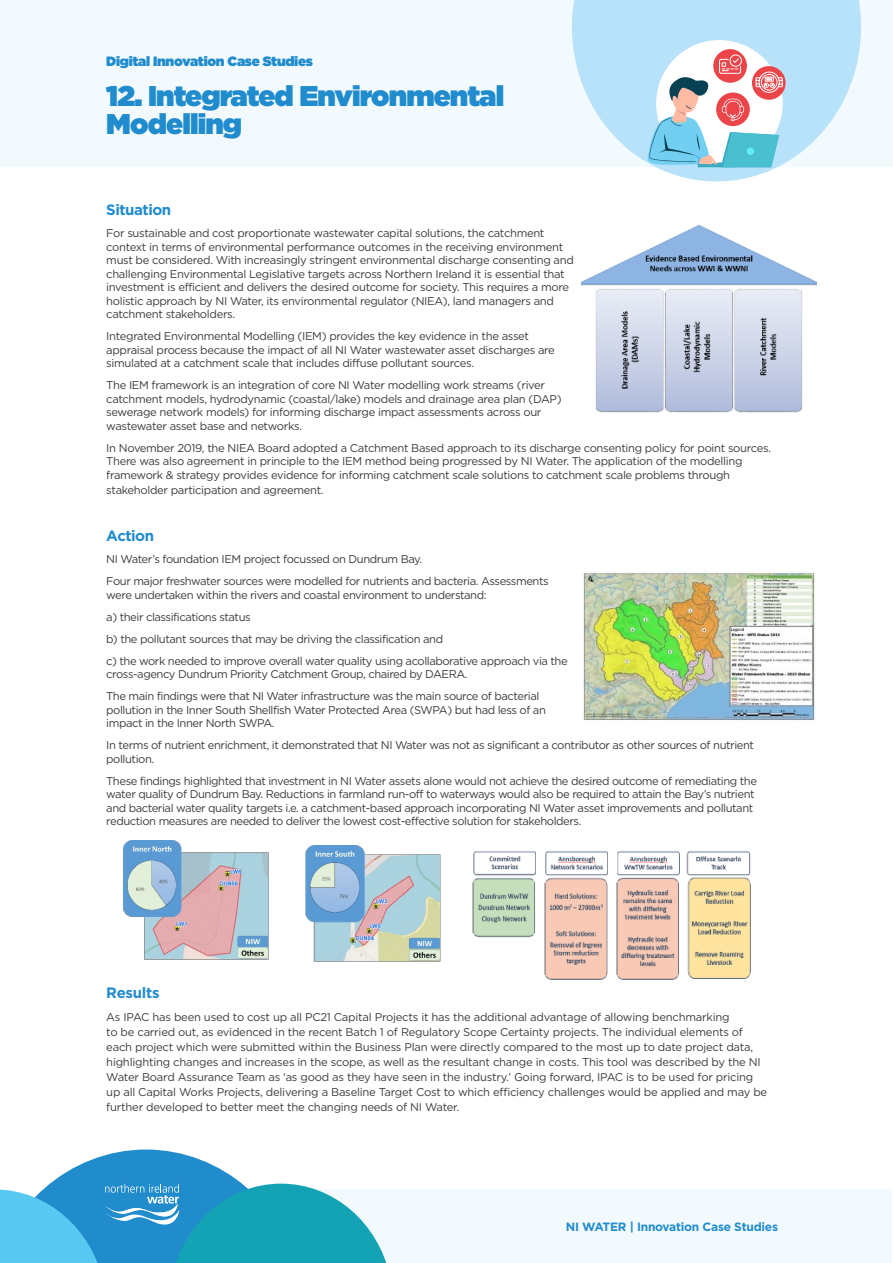
<style>
.page{position:relative;width:893px;height:1263px;background:#fff}
.page>*{position:absolute;margin:0;border:0;box-sizing:border-box;transform-origin:0 0}
.t1{font:28.5px/28.5px "Gotham Ultra";letter-spacing:-.03em;color:#218ccd}
.t2{font:700 15px "Gotham";letter-spacing:-.03em;color:#218ccd}
.t3{font:13.5px "Gotham Ultra";letter-spacing:-.02em;color:#218ccd}
.t4{font:700 12px "Gotham";letter-spacing:-.02em;color:#218ccd}
.t5{font:11.25px/13.5px "Gotham";letter-spacing:-.03em;color:#3c3c3b}
</style>
<div class="page">
<div style="left:0;top:0;width:893px;height:167px;background:#f3fafe"></div>
<svg style="left:572px;top:0;width:289px;height:181px;fill:#b7e2fa"></svg>
<div style="left:656px;top:40px;width:127px;height:127px;background:#fff;border-radius:50%"></div>
<svg style="left:713px;top:49px;width:34px;height:34px"></svg>
<svg style="left:752px;top:66px;width:34px;height:34px"></svg>
<svg style="left:647px;top:55px;width:136px;height:112px"></svg>
<div style="left:45px;top:1189px;width:847px;height:74px;background:#f3fafe"></div>
<svg style="left:0;top:1149px;width:387px;height:114px"></svg>
<img style="left:582px;top:225px;width:234px;height:188px">
<img style="left:582px;top:572px;width:234px;height:149px">
<img style="left:123px;top:840px;width:146px;height:120px">
<img style="left:305px;top:845px;width:135px;height:117px">
<img style="left:472px;top:851px;width:279px;height:129px">
<p class="t3" style="left:106px;top:54px;width:208px">Digital Innovation Case Studies</p>
<h1 class="t1" style="left:106px;top:81px;width:399px">12. Integrated Environmental<br>Modelling</h1>
<h2 class="t2" style="left:106px;top:201px;width:66px">Situation</h2>
<p class="t5" style="left:106px;top:226px;width:469px">For sustainable and cost proportionate wastewater capital solutions, the catchment context in terms of environmental performance outcomes in the receiving environment must be considered. With increasingly stringent environmental discharge consenting and challenging Environmental Legislative targets across Northern Ireland it is essential that investment is efficient and delivers the desired outcome for society. This requires a more holistic approach by NI Water, its environmental regulator (NIEA), land managers and catchment stakeholders.</p>
<p class="t5" style="left:106px;top:329px;width:450px">Integrated Environmental Modelling (IEM) provides the key evidence in the asset appraisal process because the impact of all NI Water wastewater asset discharges are simulated at a catchment scale that includes diffuse pollutant sources.</p>
<p class="t5" style="left:106px;top:378px;width:457px">The IEM framework is an integration of core NI Water modelling work streams (river catchment models, hydrodynamic (coastal/lake) models and drainage area plan (DAP) sewerage network models) for informing discharge impact assessments across our wastewater asset base and networks.</p>
<p class="t5" style="left:106px;top:441px;width:666px">In November 2019, the NIEA Board adopted a Catchment Based approach to its discharge consenting policy for point sources.<br>There was also agreement in principle to the IEM method being progressed by NI Water. The application of the modelling framework &amp; strategy provides evidence for informing catchment scale solutions to catchment scale problems through</p>
<p class="t5" style="left:106px;top:483px;width:219px">stakeholder participation and agreement.</p>
<h2 class="t2" style="left:106px;top:527px;width:49px">Action</h2>
<p class="t5" style="left:106px;top:548px;width:444px;line-height:22px">NI Water’s foundation IEM project focussed on Dundrum Bay.<br>Four major freshwater sources were modelled for nutrients and bacteria. Assessments</p>
<p class="t5" style="left:106px;top:583px;width:463px;line-height:22px">were undertaken within the rivers and coastal environment to understand:<br>a) their classifications status<br>b) the pollutant sources that may be driving the classification and<br>c) the work needed to improve overall water quality using acollaborative approach via the</p>
<p class="t5" style="left:106px;top:663px;width:435px;line-height:22px">cross-agency Dundrum Priority Catchment Group, chaired by DAERA.<br>The main findings were that NI Water infrastructure was the main source of bacterial</p>
<p class="t5" style="left:106px;top:703px;width:441px">pollution in the Inner South Shellfish Water Protected Area (SWPA) but had less of an impact in the Inner North SWPA.</p>
<p class="t5" style="left:106px;top:738px;width:649px">In terms of nutrient enrichment, it demonstrated that NI Water was not as significant a contributor as other sources of nutrient pollution.</p>
<p class="t5" style="left:106px;top:774px;width:652px">These findings highlighted that investment in NI Water assets alone would not achieve the desired outcome of remediating the water quality of Dundrum Bay. Reductions in farmland run-off to waterways would also be required to attain the Bay’s nutrient and bacterial water quality targets i.e. a catchment-based approach incorporating NI Water asset improvements and pollutant reduction measures are needed to deliver the lowest cost-effective solution for stakeholders.</p>
<h2 class="t2" style="left:106px;top:983px;width:55px">Results</h2>
<p class="t5" style="left:106px;top:1009px;width:662px;line-height:15px">As IPAC has been used to cost up all PC21 Capital Projects it has the additional advantage of allowing benchmarking<br>to be carried out, as evidenced in the recent Batch 1 of Regulatory Scope Certainty projects. The individual elements of each project which were submitted within the Business Plan were directly compared to the most up to date project data, highlighting changes and increases in the scope, as well as the resultant change in costs. This tool was described by the NI Water Board Assurance Team as ‘as good as they have seen in the industry.’ Going forward, IPAC is to be used for pricing up all Capital Works Projects, delivering a Baseline Target Cost to which efficiency challenges would be applied and may be further developed to better meet the changing needs of NI Water.</p>
<p class="t4" style="left:566px;top:1219px;width:214px">NI WATER | Innovation Case Studies</p>
</div>
